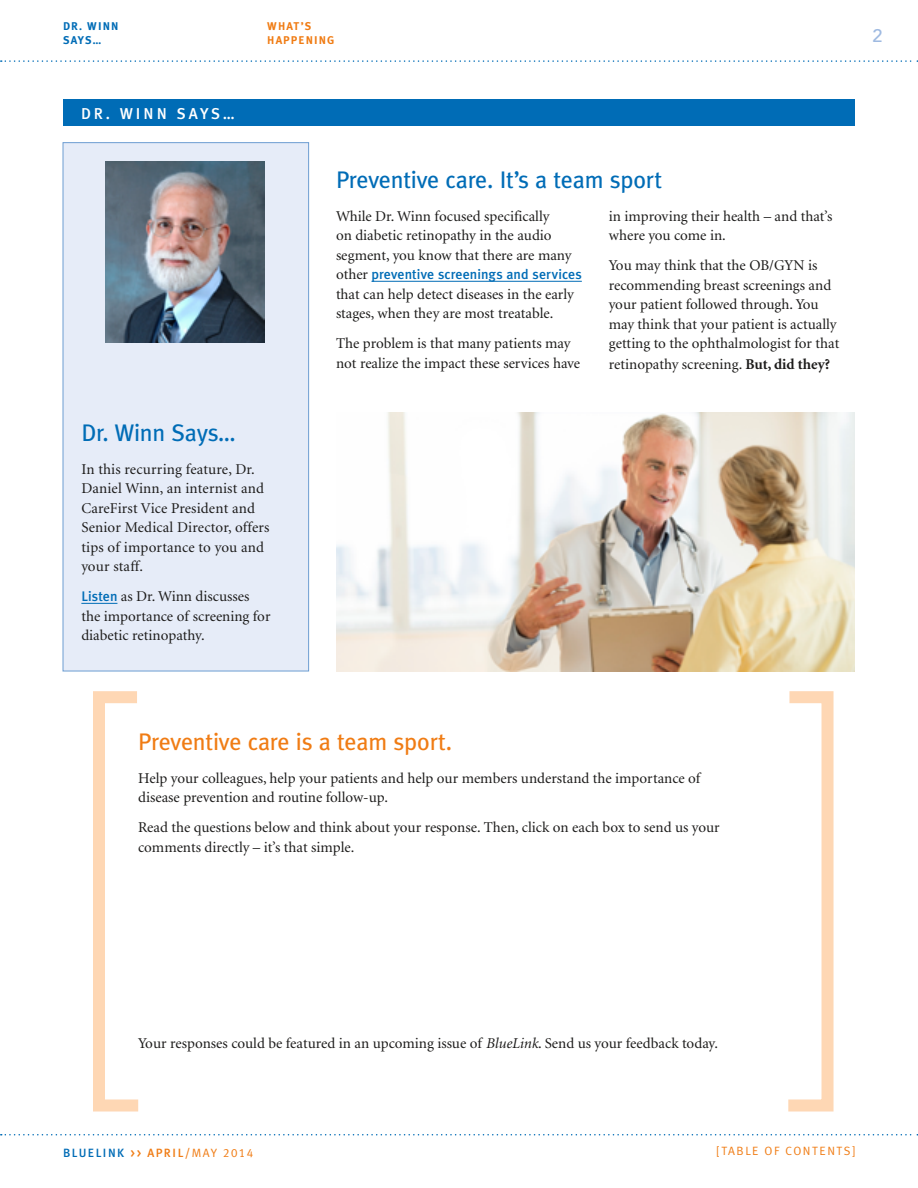
<style>
.page{position:relative;width:918px;height:1188px;background:#fff}
.page>*{position:absolute;margin:0;border:0;box-sizing:border-box;transform-origin:0 0}
.BL_H1__Slug_No_Rule{font:24px "Meta Plus";letter-spacing:-.01em;color:#006cb6}
.BL_H1__Slug_No_Rule-2{font:24px "Meta Plus";letter-spacing:-.01em;color:#f07c14}
.t1{font:500 18px "Avenir";color:#9fbae1}
.BL_Slug_TOC{font:15.75px "Meta Plus Medium Caps";letter-spacing:.18em;color:#fff}
.BL_Body_Text{font:15px/19.5px "Minion";color:#1c1b1a}
.BL_Body_Text-2{font:500 13.8px "Meta Plus";letter-spacing:.005em;color:#006cb6}
.t2{font:12px "Meta Plus Normal Caps";letter-spacing:.12em;color:#f07c14}
.t3{font:12px "Meta Plus Medium Caps";letter-spacing:.125em;color:#f07c14}
.t4{font:12px "Meta Plus Medium Caps";letter-spacing:.125em;color:#006cb6}
.BL_Menu{font:700 11.25px/14.2px "Meta Plus";letter-spacing:.1em;color:#f07c14}
.BL_Menu-2{font:700 11.25px/14.2px "Meta Plus";letter-spacing:.1em;color:#006cb6}
.s1{font-family:"Minion";font-weight:400;font-size:15px;color:#1c1b1a}
.s2{font-weight:700}
.s3{font-family:"Meta Plus";font-weight:500;font-size:13.8px;color:#006cb6}
.s4{font-style:italic}
.s5{font-family:"Meta Plus Normal Caps"}
</style>
<div class="page">
<svg style="left:1px;top:60px;width:917px;height:2px"></svg>
<svg style="left:1px;top:1134px;width:917px;height:2px"></svg>
<div style="left:63px;top:99px;width:792px;height:27px;background:#006cb6"></div>
<div style="left:63px;top:143px;width:246px;height:528px;background:#e6ecf8"></div>
<hr style="left:81px;top:603px;width:36px;height:1px;background:#006cb6">
<div style="left:63px;top:142px;width:246px;height:529px;border:1px solid #6e9ed2"></div>
<img style="left:106px;top:161px;width:158px;height:181px">
<svg style="left:93px;top:691px;width:46px;height:421px"></svg>
<svg style="left:788px;top:691px;width:46px;height:421px"></svg>
<hr style="left:371px;top:281px;width:211px;height:1px;background:#006cb6">
<img style="left:336px;top:412px;width:519px;height:259px">
<p class="BL_Menu-2" style="left:63px;top:19px;width:57px">DR. WINN<br>SAYS…</p>
<p class="BL_Slug_TOC" style="left:81px;top:104px;width:155px">DR. WINN SAYS…</p>
<p class="BL_Menu" style="left:267px;top:19px;width:69px">WHAT’S<br>HAPPENING</p>
<p class="BL_H1__Slug_No_Rule" style="left:336px;top:166px;width:328px">Preventive care. It’s a team sport</p>
<p class="BL_Body_Text" style="left:336px;top:207px;width:237px">While Dr. Winn focused specifically<br>on diabetic retinopathy in the audio segment, you know that there are many</p>
<p class="BL_Body_Text-2" style="left:336px;top:267px;width:247px"><span class="s1">other</span> preventive screenings and services</p>
<p class="BL_Body_Text" style="left:336px;top:285px;width:239px">that can help detect diseases in the early stages, when they are most treatable.</p>
<p class="BL_Body_Text" style="left:336px;top:334px;width:246px">The problem is that many patients may not realize the impact these services have</p>
<p class="BL_Body_Text" style="left:609px;top:207px;width:225px">in improving their health – and that’s where you come in.</p>
<p class="BL_Body_Text" style="left:609px;top:256px;width:232px">You may think that the OB/GYN is recommending breast screenings and your patient followed through. You may think that your patient is actually getting to the ophthalmologist for that</p>
<p class="BL_Body_Text" style="left:609px;top:355px;width:223px">retinopathy screening. <span class="s2">But, did they?</span></p>
<p class="BL_H1__Slug_No_Rule" style="left:81px;top:419px;width:156px">Dr. Winn Says…</p>
<p class="BL_Body_Text" style="left:81px;top:460px;width:189px">In this recurring feature, Dr.<br>Daniel Winn, an internist and<br>CareFirst Vice President and<br>Senior Medical Director, offers tips of importance to you and your staff.</p>
<p class="BL_Body_Text" style="left:81px;top:587px;width:191px"><span class="s3">Listen</span> as Dr. Winn discusses the importance of screening for diabetic retinopathy.</p>
<p class="t1" style="left:873px;top:25px;width:12px">2</p>
<p class="BL_H1__Slug_No_Rule-2" style="left:138px;top:727px;width:315px">Preventive care is a team sport.</p>
<p class="BL_Body_Text" style="left:138px;top:769px;width:564px">Help your colleagues, help your patients and help our members understand the importance of disease prevention and routine follow-up.</p>
<p class="BL_Body_Text" style="left:138px;top:818px;width:583px">Read the questions below and think about your response. Then, click on each box to send us your comments directly – it’s that simple.</p>
<p class="BL_Body_Text" style="left:138px;top:1034px;width:581px">Your responses could be featured in an upcoming issue of <span class="s4">BlueLink</span>. Send us your feedback today.</p>
<p class="t4" style="left:63px;top:1146px;width:63px">BLUELINK</p>
<p class="t2" style="left:717px;top:1144px;width:140px">[TABLE OF CONTENTS]</p>
<p class="t3" style="left:131px;top:1146px;width:124px">&gt;&gt; APRIL/<span class="s5">MAY 2014</span></p>
</div>
